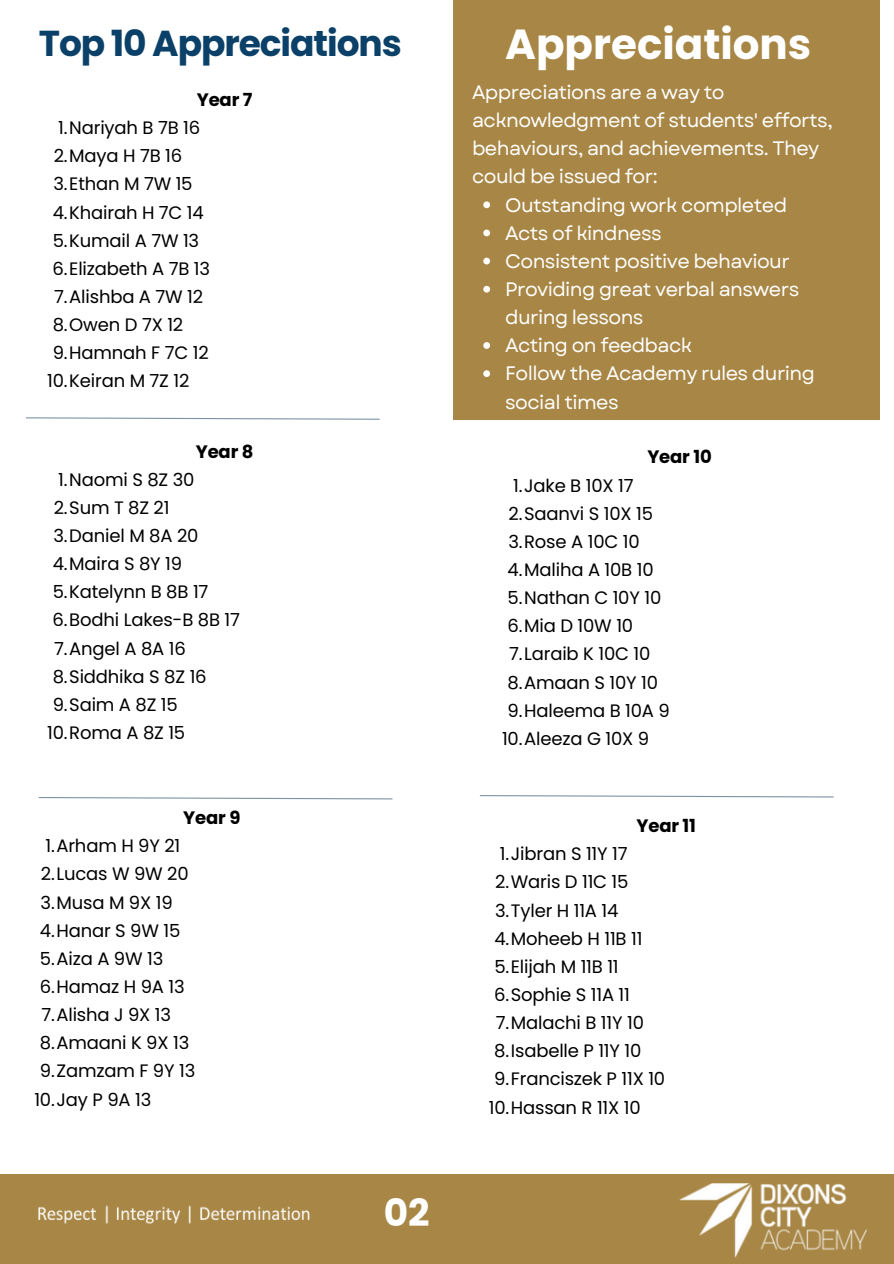
<style>
.page{position:relative;width:894px;height:1264px;background:#fff}
.page>*{position:absolute;margin:0;border:0;box-sizing:border-box;transform-origin:0 0}
.t1{font:700 42px "Poppins";color:#fff}
.t2{font:700 37.5px "Poppins";color:#fff}
.t3{font:700 36px "Poppins";letter-spacing:-.03em;color:#0b4068}
.t4{font:19.5px/28.2px "Garet";letter-spacing:-.03em;color:#fff}
.t5{font:18px "Poppins";letter-spacing:-.01em;color:#000}
.t6{font:700 18px "Poppins";letter-spacing:-.01em;color:#000}
</style>
<div class="page">
<div style="left:453px;top:0;width:426px;height:420px;background:#a88746"></div>
<svg style="left:483px;top:201px;width:7px;height:7px"></svg>
<svg style="left:483px;top:229px;width:7px;height:7px"></svg>
<svg style="left:483px;top:258px;width:7px;height:6px"></svg>
<svg style="left:483px;top:286px;width:7px;height:6px"></svg>
<svg style="left:483px;top:342px;width:7px;height:7px"></svg>
<svg style="left:483px;top:370px;width:7px;height:7px"></svg>
<svg style="left:26px;top:417px;width:354px;height:3px"></svg>
<div style="left:0;top:1174px;width:893px;height:89px;background:#a88746"></div>
<img style="left:679px;top:1183px;width:187px;height:73px">
<svg style="left:38px;top:797px;width:355px;height:3px"></svg>
<svg style="left:479px;top:795px;width:355px;height:3px"></svg>
<img style="left:38px;top:1205px;width:272px;height:19px">
<p class="t3" style="left:39px;top:18px;width:364px">Top 10 Appreciations</p>
<p class="t1" style="left:505px;top:15px;width:308px">Appreciations</p>
<p class="t6" style="left:197px;top:87px;width:57px">Year 7</p>
<p class="t5" style="left:58px;top:115px;width:143px">1.Nariyah B 7B 16</p>
<p class="t5" style="left:54px;top:143px;width:130px">2.Maya H 7B 16</p>
<p class="t5" style="left:53px;top:171px;width:141px">3.Ethan M 7W 15</p>
<p class="t5" style="left:53px;top:200px;width:153px">4.Khairah H 7C 14</p>
<h3 class="t5" style="left:53px;top:228px;width:148px">5.Kumail A 7W 13</h3>
<p class="t5" style="left:53px;top:256px;width:159px">6.Elizabeth A 7B 13</p>
<p class="t5" style="left:54px;top:284px;width:150px">7.Alishba A 7W 12</p>
<p class="t5" style="left:53px;top:312px;width:132px">8.Owen D 7X 12</p>
<p class="t5" style="left:53px;top:340px;width:157px">9.Hamnah F 7C 12</p>
<p class="t5" style="left:47px;top:368px;width:144px">10.Keiran M 7Z 12</p>
<p class="t6" style="left:196px;top:438px;width:59px">Year 8</p>
<p class="t5" style="left:58px;top:467px;width:138px">1.Naomi S 8Z 30</p>
<p class="t5" style="left:54px;top:495px;width:117px">2.Sum T 8Z 21</p>
<h1 class="t5" style="left:53px;top:523px;width:146px">3.Daniel M 8A 20</h1>
<p class="t5" style="left:53px;top:551px;width:131px">4.Maira S 8Y 19</p>
<p class="t5" style="left:53px;top:579px;width:157px">5.Katelynn B 8B 17</p>
<p class="t5" style="left:53px;top:607px;width:189px">6.Bodhi Lakes-B 8B 17</p>
<p class="t5" style="left:54px;top:635px;width:133px">7.Angel A 8A 16</p>
<p class="t5" style="left:53px;top:663px;width:155px">8.Siddhika S 8Z 16</p>
<p class="t5" style="left:53px;top:692px;width:126px">9.Saim A 8Z 15</p>
<p class="t5" style="left:47px;top:720px;width:140px">10.Roma A 8Z 15</p>
<p class="t6" style="left:183px;top:805px;width:59px">Year 9</p>
<p class="t5" style="left:45px;top:833px;width:136px">1.Arham H 9Y 21</p>
<p class="t5" style="left:41px;top:861px;width:149px">2.Lucas W 9W 20</p>
<p class="t5" style="left:41px;top:889px;width:133px">3.Musa M 9X 19</p>
<p class="t5" style="left:40px;top:917px;width:142px">4.Hanar S 9W 15</p>
<p class="t5" style="left:40px;top:945px;width:125px">5.Aiza A 9W 13</p>
<p class="t5" style="left:40px;top:974px;width:146px">6.Hamaz H 9A 13</p>
<p class="t5" style="left:41px;top:1002px;width:131px">7.Alisha J 9X 13</p>
<h3 class="t5" style="left:40px;top:1030px;width:151px">8.Amaani K 9X 13</h3>
<p class="t5" style="left:40px;top:1058px;width:157px">9.Zamzam F 9Y 13</p>
<p class="t5" style="left:34px;top:1086px;width:118px">10.Jay P 9A 13</p>
<p class="t2" style="left:383px;top:1186px;width:47px">02</p>
<h2 class="t4" style="left:472px;top:78px;width:362px">Appreciations are a way to acknowledgment of students' efforts, behaviours, and achievements. They could be issued for:</h2>
<h3 class="t4" style="left:505px;top:191px;width:283px">Outstanding work completed</h3>
<p class="t4" style="left:505px;top:219px;width:158px">Acts of kindness</p>
<p class="t4" style="left:505px;top:247px;width:286px">Consistent positive behaviour</p>
<p class="t4" style="left:505px;top:275px;width:295px">Providing great verbal answers during lessons</p>
<p class="t4" style="left:505px;top:331px;width:188px">Acting on feedback</p>
<p class="t4" style="left:505px;top:359px;width:311px">Follow the Academy rules during social times</p>
<h3 class="t6" style="left:647px;top:444px;width:66px">Year 10</h3>
<p class="t5" style="left:513px;top:472px;width:122px">1.Jake B 10X 17</p>
<p class="t5" style="left:508px;top:501px;width:146px">2.Saanvi S 10X 15</p>
<p class="t5" style="left:508px;top:529px;width:133px">3.Rose A 10C 10</p>
<p class="t5" style="left:507px;top:557px;width:147px">4.Maliha A 10B 10</p>
<p class="t5" style="left:507px;top:585px;width:155px">5.Nathan C 10Y 10</p>
<p class="t5" style="left:507px;top:613px;width:127px">6.Mia D 10W 10</p>
<p class="t5" style="left:509px;top:641px;width:143px">7.Laraib K 10C 10</p>
<p class="t5" style="left:507px;top:669px;width:152px">8.Amaan S 10Y 10</p>
<p class="t5" style="left:507px;top:697px;width:164px">9.Haleema B 10A 9</p>
<p class="t5" style="left:502px;top:726px;width:149px">10.Aleeza G 10X 9</p>
<p class="t6" style="left:636px;top:813px;width:61px">Year 11</p>
<p class="t5" style="left:499px;top:841px;width:129px">1.Jibran S 11Y 17</p>
<p class="t5" style="left:495px;top:869px;width:135px">2.Waris D 11C 15</p>
<p class="t5" style="left:495px;top:897px;width:125px">3.Tyler H 11A 14</p>
<p class="t5" style="left:494px;top:925px;width:149px">4.Moheeb H 11B 11</p>
<p class="t5" style="left:494px;top:953px;width:126px">5.Elijah M 11B 11</p>
<p class="t5" style="left:494px;top:982px;width:137px">6.Sophie S 11A 11</p>
<p class="t5" style="left:495px;top:1010px;width:150px">7.Malachi B 11Y 10</p>
<p class="t5" style="left:494px;top:1038px;width:148px">8.Isabelle P 11Y 10</p>
<p class="t5" style="left:494px;top:1066px;width:172px">9.Franciszek P 11X 10</p>
<p class="t5" style="left:488px;top:1094px;width:153px">10.Hassan R 11X 10</p>
</div>
